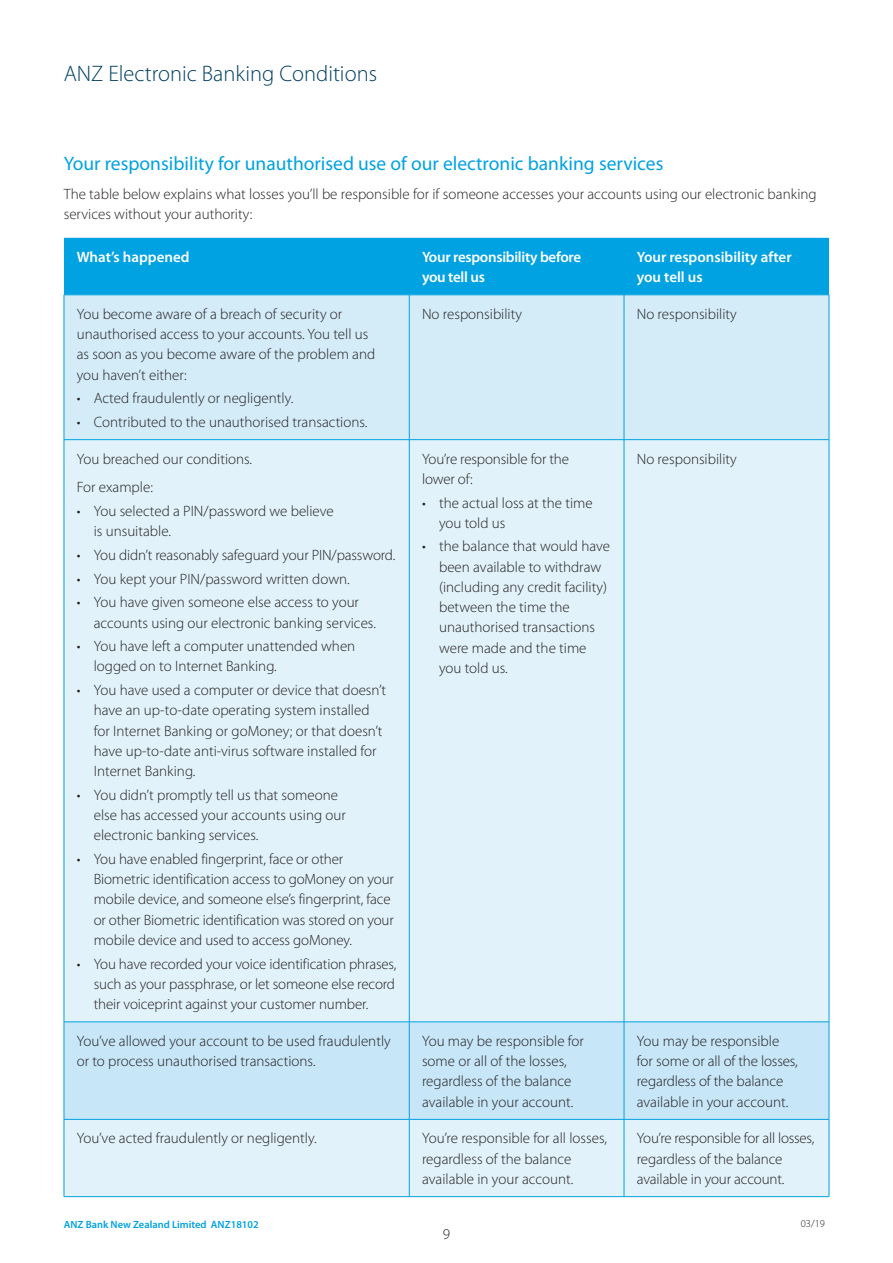
<style>
.page{position:relative;width:893px;height:1263px;background:#fff}
.page>*{position:absolute;margin:0;border:0;box-sizing:border-box;transform-origin:0 0}
.t1{font:300 22.5px "Myriad Pro";color:#003f61}
.Heading_2{font:19.5px "Myriad Pro";color:#00a2e1}
.Body_Copy{font:300 15px/20.2px "Myriad Pro";color:#231f20}
.Body_Copy_with_Colon{font:300 15px/20.2px "Myriad Pro";color:#231f20}
.Body_Copy-2{font:600 15px/20.2px "Myriad Pro";letter-spacing:-.005em;color:#fff}
.t2{font:600 10.5px "Myriad Pro";color:#00a2e1}
.t3{font:300 10.5px "Myriad Pro";color:#231f20}
</style>
<div class="page">
<div style="left:64px;top:238px;width:765px;height:57px;background:#00a2e1"></div>
<div style="left:65px;top:296px;width:764px;height:143px;background:#d4ecf8"></div>
<div style="left:65px;top:440px;width:764px;height:756px;background:#e1f2fa"></div>
<div style="left:65px;top:1022px;width:764px;height:97px;background:#c7e6f7"></div>
<hr style="left:64px;top:295px;width:345px;height:1px;background:#00a2e1">
<hr style="left:64px;top:295px;width:1px;height:144px;background:#00a2e1">
<hr style="left:64px;top:439px;width:345px;height:1px;background:#00a2e1">
<hr style="left:409px;top:295px;width:215px;height:1px;background:#00a2e1">
<hr style="left:409px;top:295px;width:1px;height:144px;background:#00a2e1">
<hr style="left:409px;top:439px;width:215px;height:1px;background:#00a2e1">
<hr style="left:624px;top:295px;width:205px;height:1px;background:#00a2e1">
<hr style="left:624px;top:295px;width:1px;height:144px;background:#00a2e1">
<hr style="left:829px;top:295px;width:1px;height:144px;background:#00a2e1">
<hr style="left:64px;top:440px;width:1px;height:582px;background:#00a2e1">
<hr style="left:409px;top:440px;width:1px;height:582px;background:#00a2e1">
<hr style="left:624px;top:439px;width:205px;height:1px;background:#00a2e1">
<hr style="left:624px;top:440px;width:1px;height:582px;background:#00a2e1">
<hr style="left:829px;top:440px;width:1px;height:582px;background:#00a2e1">
<hr style="left:64px;top:1021px;width:345px;height:1px;background:#00a2e1">
<hr style="left:64px;top:1022px;width:1px;height:97px;background:#00a2e1">
<hr style="left:409px;top:1021px;width:215px;height:1px;background:#00a2e1">
<hr style="left:409px;top:1022px;width:1px;height:97px;background:#00a2e1">
<hr style="left:624px;top:1021px;width:205px;height:1px;background:#00a2e1">
<hr style="left:624px;top:1022px;width:1px;height:97px;background:#00a2e1">
<hr style="left:829px;top:1022px;width:1px;height:97px;background:#00a2e1">
<hr style="left:64px;top:1119px;width:345px;height:1px;background:#00a2e1">
<hr style="left:64px;top:1119px;width:1px;height:77px;background:#00a2e1">
<hr style="left:409px;top:1119px;width:215px;height:1px;background:#00a2e1">
<hr style="left:409px;top:1119px;width:1px;height:77px;background:#00a2e1">
<hr style="left:624px;top:1119px;width:205px;height:1px;background:#00a2e1">
<hr style="left:624px;top:1119px;width:1px;height:77px;background:#00a2e1">
<hr style="left:829px;top:1119px;width:1px;height:77px;background:#00a2e1">
<hr style="left:64px;top:1196px;width:345px;height:1px;background:#00a2e1">
<hr style="left:409px;top:1196px;width:215px;height:1px;background:#00a2e1">
<hr style="left:624px;top:1196px;width:205px;height:1px;background:#00a2e1">
<h1 class="t1" style="left:64px;top:60px;width:315px">ANZ Electronic Banking Conditions</h1>
<p class="Heading_2" style="left:64px;top:151px;width:601px">Your responsibility for unauthorised use of our electronic banking services</p>
<p class="Body_Copy" style="left:64px;top:183px;width:754px">The table below explains what losses you’ll be responsible for if someone accesses your accounts using our electronic banking services without your authority:</p>
<p class="Body_Copy-2" style="left:77px;top:246px;width:114px">What’s happened</p>
<p class="Body_Copy-2" style="left:422px;top:246px;width:161px">Your responsibility before you tell us</p>
<p class="Body_Copy-2" style="left:637px;top:246px;width:156px">Your responsibility after you tell us</p>
<p class="Body_Copy_with_Colon" style="left:77px;top:304px;width:300px">You become aware of a breach of security or unauthorised access to your accounts. You tell us as soon as you become aware of the problem and you haven’t either:</p>
<p class="Body_Copy" style="left:77px;top:388px;width:218px">• Acted fraudulently or negligently.</p>
<p class="Body_Copy" style="left:77px;top:412px;width:292px">• Contributed to the unauthorised transactions.</p>
<p class="Body_Copy" style="left:422px;top:304px;width:102px">No responsibility</p>
<p class="Body_Copy" style="left:637px;top:304px;width:102px">No responsibility</p>
<p class="Body_Copy" style="left:77px;top:448px;width:177px">You breached our conditions.</p>
<p class="Body_Copy_with_Colon" style="left:77px;top:477px;width:78px">For example:</p>
<p class="Body_Copy" style="left:94px;top:501px;width:242px;text-indent:-17px">• You selected a PIN/password we believe is unsuitable.</p>
<p class="Body_Copy" style="left:77px;top:545px;width:320px">• You didn’t reasonably safeguard your PIN/password.</p>
<p class="Body_Copy" style="left:77px;top:568px;width:275px">• You kept your PIN/password written down.</p>
<p class="Body_Copy" style="left:94px;top:592px;width:284px;text-indent:-17px">• You have given someone else access to your accounts using our electronic banking services.</p>
<p class="Body_Copy" style="left:94px;top:636px;width:263px;text-indent:-17px">• You have left a computer unattended when logged on to Internet Banking.</p>
<p class="Body_Copy" style="left:94px;top:680px;width:294px;text-indent:-17px">• You have used a computer or device that doesn’t have an up-to-date operating system installed for Internet Banking or goMoney; or that doesn’t have up-to-date anti-virus software installed for Internet Banking.</p>
<p class="Body_Copy" style="left:94px;top:784px;width:254px;text-indent:-17px">• You didn’t promptly tell us that someone else has accessed your accounts using our electronic banking services.</p>
<p class="Body_Copy" style="left:94px;top:849px;width:302px;text-indent:-17px">• You have enabled fingerprint, face or other Biometric identification access to goMoney on your mobile device, and someone else’s fingerprint, face or other Biometric identification was stored on your mobile device and used to access goMoney.</p>
<p class="Body_Copy" style="left:94px;top:953px;width:304px;text-align:justify;text-indent:-17px">• You have recorded your voice identification phrases, such as your passphrase, or let someone else record their voiceprint against your customer number.</p>
<p class="Body_Copy_with_Colon" style="left:422px;top:448px;width:149px">You’re responsible for the lower of:</p>
<p class="Body_Copy" style="left:439px;top:492px;width:155px;text-indent:-17px">• the actual loss at the time you told us</p>
<p class="Body_Copy" style="left:439px;top:536px;width:173px;text-indent:-17px">• the balance that would have been available to withdraw (including any credit facility) between the time the unauthorised transactions were made and the time you told us.</p>
<p class="Body_Copy" style="left:637px;top:448px;width:102px">No responsibility</p>
<p class="Body_Copy" style="left:77px;top:1030px;width:316px">You’ve allowed your account to be used fraudulently or to process unauthorised transactions.</p>
<p class="Body_Copy" style="left:422px;top:1030px;width:163px">You may be responsible for some or all of the losses, regardless of the balance available in your account.</p>
<p class="Body_Copy" style="left:637px;top:1030px;width:163px">You may be responsible for some or all of the losses, regardless of the balance available in your account.</p>
<p class="Body_Copy" style="left:77px;top:1128px;width:242px">You’ve acted fraudulently or negligently.</p>
<p class="Body_Copy" style="left:422px;top:1128px;width:186px">You’re responsible for all losses, regardless of the balance available in your account.</p>
<p class="Body_Copy" style="left:637px;top:1128px;width:179px">You’re responsible for all losses, regardless of the balance available in your account.</p>
<p class="t2" style="left:64px;top:1218px;width:197px">ANZ Bank New Zealand Limited ANZ18102</p>
<p class="Body_Copy" style="left:443px;top:1223px;width:9px">9</p>
<p class="t3" style="left:801px;top:1217px;width:26px">03/19</p>
</div>
